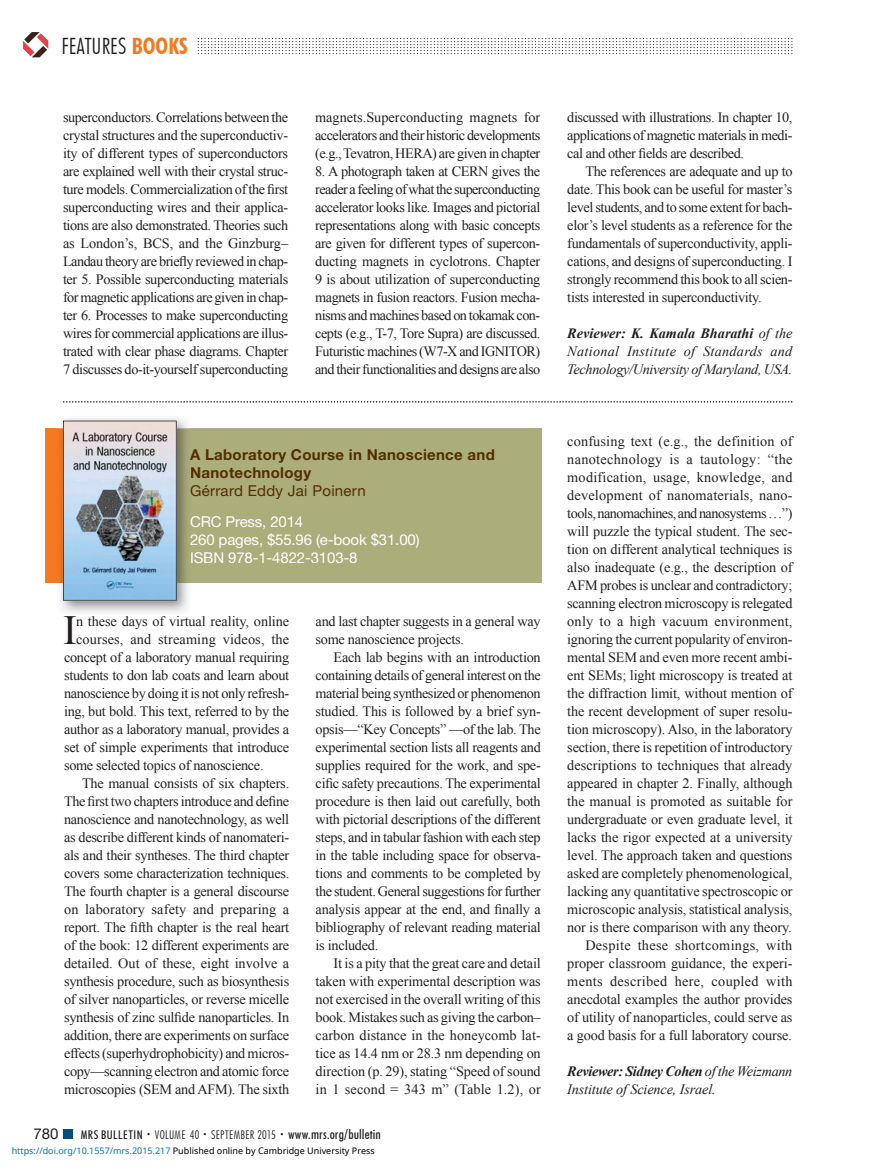
<style>
.page{position:relative;width:878px;height:1175px;background:#fff}
.page>*{position:absolute;margin:0;border:0;box-sizing:border-box;transform-origin:0 0}
.t1{font:41.4px "Times New Roman";color:#231f20}
.t2{font:300 condensed 22.5px "Futura BT";color:#231f20}
.t3{font:15px/18px "Helvetica Neue LT Std";letter-spacing:-.01em;color:#fff}
.t4{font:700 15px/18px "Helvetica Neue LT Std";letter-spacing:.02em;color:#552d00}
.t5{font:15px "Helvetica Neue LT Std";letter-spacing:.02em;color:#552d00}
.t6{font:15px "Helvetica Neue LT Std";color:#231f20}
.t7{font:14.25px/18px "Times New Roman";letter-spacing:-.015em;color:#231f20;text-align:justify}
.t8{font:italic 14.25px/18px "Times New Roman";letter-spacing:-.01em;color:#231f20}
.t9{font:14.25px "Times New Roman";letter-spacing:.01em;color:#231f20}
.t10{font:300 condensed 12px "Futura BT";letter-spacing:.03em;color:#231f20}
.t11{font:9px "Noto Sans";color:#000}
.s1{font-weight:700;color:#f47920}
.s2{color:#fdfdfd}
.s3{font-weight:500}
.s4{font-size:7.5px}
.s5{font-weight:500;font-size:13.5px}
.s6{color:#0172cf}
.s7{font-weight:700}
</style>
<div class="page">
<svg style="left:23px;top:32px;width:25px;height:25px"></svg>
<svg style="left:198px;top:38px;width:594px;height:16px"></svg>
<div style="left:63px;top:1130px;width:9px;height:8px;background:#005080"></div>
<div style="left:45px;top:428px;width:90px;height:155px;background:#f47920"></div>
<div style="left:110px;top:428px;width:431px;height:155px;background:#abad7b"></div>
<img style="left:57px;top:418px;width:133px;height:195px">
<img style="left:57px;top:428px;width:6px;height:155px">
<img style="left:177px;top:428px;width:14px;height:155px">
<svg style="left:190px;top:448px;width:1px;height:14px"></svg>
<svg style="left:190px;top:515px;width:1px;height:33px"></svg>
<img style="left:63px;top:420px;width:114px;height:180px">
<svg style="left:63px;top:401px;width:729px;height:1px"></svg>
<h2 class="t2" style="left:62px;top:32px;width:128px">FEATURES <span class="s1">BOOKS</span></h2>
<p class="t7" style="left:63px;top:108px;width:227px">superconductors. Correlations between the crystal structures and the superconductiv&shy;ity of different types of superconductors are explained well with their crystal struc&shy;ture models. Commercialization of the first superconducting wires and their applica&shy;tions are also demonstrated. Theories such as London’s, BCS, and the Ginzburg– Landau theory are briefly reviewed in chap&shy;ter 5. Possible superconducting materials for magnetic applications are given in chap&shy;ter 6. Processes to make superconducting wires for commercial applications are illus&shy;trated with clear phase diagrams. Chapter 7 discusses do-it-yourself superconducting</p>
<p class="t7" style="left:315px;top:108px;width:227px">magnets.Superconducting magnets for accelerators and their historic developments (e.g., Tevatron, HERA) are given in chapter</p>
<p class="t7" style="left:315px;top:162px;width:227px">8. A photograph taken at CERN gives the reader a feeling of what the superconducting accelerator looks like. Images and pictorial representations along with basic concepts are given for different types of supercon&shy;ducting magnets in cyclotrons. Chapter 9 is about utilization of superconducting magnets in fusion reactors. Fusion mecha&shy;nisms and machines based on tokamak con&shy;cepts (e.g., T-7, Tore Supra) are discussed.<br>Futuristic machines (W7-X and IGNITOR) and their functionalities and designs are also</p>
<p class="t4" style="left:190px;top:447px;width:306px">A Laboratory Course in Nanoscience and<br>Nanotechnology</p>
<p class="t5" style="left:190px;top:485px;width:177px">Gérrard Eddy Jai Poinern</p>
<p class="t3" style="left:190px;top:514px;width:231px">CRC Press, 2014<br><span class="s2">2</span>60 pages, $55.96 (e-book $31.00)<br>ISBN 978-1-4822-3103-8</p>
<h1 class="t1" style="left:63px;top:607px;width:15px">I</h1>
<p class="t7" style="left:76px;top:612px;width:215px">n these days of virtual reality, online</p>
<p class="t9" style="left:76px;top:631px;width:215px">courses, and streaming videos, the</p>
<p class="t7" style="left:64px;top:648px;width:227px">concept of a laboratory manual requiring</p>
<p class="t7" style="left:64px;top:666px;width:227px">students to don lab coats and learn about</p>
<p class="t7" style="left:64px;top:684px;width:227px">nanoscience by doing it is not only refresh-</p>
<p class="t7" style="left:64px;top:702px;width:227px">ing, but bold. This text, referred to by the</p>
<p class="t7" style="left:64px;top:720px;width:227px">author as a laboratory manual, provides a</p>
<p class="t7" style="left:64px;top:738px;width:227px">set of simple experiments that introduce</p>
<p class="t7" style="left:64px;top:756px;width:201px">some selected topics of nanoscience.</p>
<p class="t7" style="left:82px;top:774px;width:209px">The manual consists of six chapters.</p>
<p class="t7" style="left:64px;top:792px;width:227px">The first two chapters introduce and define</p>
<p class="t7" style="left:64px;top:810px;width:227px">nanoscience and nanotechnology, as well</p>
<p class="t7" style="left:64px;top:828px;width:227px">as describe different kinds of nanomateri-</p>
<p class="t7" style="left:64px;top:846px;width:227px">als and their syntheses. The third chapter</p>
<p class="t7" style="left:64px;top:864px;width:227px">covers some characterization techniques.</p>
<p class="t7" style="left:64px;top:882px;width:227px">The fourth chapter is a general discourse</p>
<p class="t9" style="left:64px;top:901px;width:227px">on laboratory safety and preparing a</p>
<p class="t7" style="left:64px;top:918px;width:227px">report. The fifth chapter is the real heart</p>
<p class="t7" style="left:64px;top:936px;width:227px">of the book: 12 different experiments are</p>
<p class="t7" style="left:64px;top:954px;width:227px">detailed. Out of these, eight involve a</p>
<p class="t7" style="left:64px;top:972px;width:227px">synthesis procedure, such as biosynthesis</p>
<p class="t7" style="left:64px;top:990px;width:227px">of silver nanoparticles, or reverse micelle</p>
<p class="t7" style="left:64px;top:1008px;width:227px">synthesis of zinc sulfide nanoparticles. In</p>
<p class="t7" style="left:64px;top:1026px;width:227px">addition, there are experiments on surface</p>
<p class="t7" style="left:64px;top:1044px;width:227px">effects (superhydrophobicity) and micros-</p>
<p class="t7" style="left:64px;top:1062px;width:227px">copy—scanning electron and atomic force</p>
<p class="t7" style="left:64px;top:1080px;width:227px">microscopies (SEM and AFM). The sixth</p>
<p class="t7" style="left:315px;top:612px;width:227px">and last chapter suggests in a general way some nanoscience projects.</p>
<p class="t7" style="left:315px;top:648px;width:227px;text-indent:18px">Each lab begins with an introduction containing details of general interest on the material being synthesized or phenomenon studied. This is followed by a brief syn&shy;opsis—“Key Concepts” —of the lab. The experimental section lists all reagents and supplies required for the work, and spe&shy;cific safety precautions. The experimental procedure is then laid out carefully, both with pictorial descriptions of the different steps, and in tabular fashion with each step in the table including space for observa&shy;tions and comments to be completed by the student. General suggestions for further analysis appear at the end, and finally a bibliography of relevant reading material is included.</p>
<p class="t7" style="left:315px;top:954px;width:227px;text-indent:18px">It is a pity that the great care and detail taken with experimental description was not exercised in the overall writing of this book. Mistakes such as giving the carbon– carbon distance in the honeycomb lat&shy;tice as 14.4 nm or 28.3 nm depending on direction (p. 29), stating “Speed of sound in 1 second = 343 m” (Table 1.2), or</p>
<p class="t6" style="left:34px;top:1128px;width:27px">780</p>
<p class="t10" style="left:81px;top:1127px;width:302px"><span class="s3">MRS BULLETIN</span> <span class="s4">•</span> VOLUME 40 <span class="s4">•</span> SEPTEMBER 2015 <span class="s4">•</span> <span class="s5">www.mrs.org/bulletin</span></p>
<p class="t11" style="left:12px;top:1143px;width:364px"><span class="s6">https://doi.org/10.1557/mrs.2015.217</span> Published online by Cambridge University Press</p>
<p class="t7" style="left:567px;top:108px;width:227px">discussed with illustrations. In chapter 10, applications of magnetic materials in medi&shy;cal and other fields are described.</p>
<p class="t7" style="left:567px;top:162px;width:227px;text-indent:18px">The references are adequate and up to date. This book can be useful for master’s level students, and to some extent for bach&shy;elor’s level students as a reference for the fundamentals of superconductivity, appli&shy;cations, and designs of superconducting. I strongly recommend this book to all scien&shy;tists interested in superconductivity.</p>
<p class="t8" style="left:567px;top:324px;width:227px;text-align:justify"><span class="s7">Reviewer: K. Kamala Bharathi</span> of the National Institute of Standards and Technology/University of Maryland, USA.</p>
<p class="t7" style="left:567px;top:432px;width:227px;text-align:right">confusing text (e.g., the definition of nanotechnology is a tautology: “the modification, usage, knowledge, and development of nanomaterials, nano&shy;tools, nanomachines, and nanosystems …”) will puzzle the typical student. The sec&shy;tion on different analytical techniques is also inadequate (e.g., the description of AFM probes is unclear and contradictory; scanning electron microscopy is relegated only to a high vacuum environment, ignoring the current popularity of environ&shy;mental SEM and even more recent ambi&shy;ent SEMs; light microscopy is treated at the diffraction limit, without mention of the recent development of super resolu&shy;tion microscopy). Also, in the laboratory section, there is repetition of introductory descriptions to techniques that already appeared in chapter 2. Finally, although the manual is promoted as suitable for undergraduate or even graduate level, it lacks the rigor expected at a university level. The approach taken and questions asked are completely phenomenological, lacking any quantitative spectroscopic or microscopic analysis, statistical analysis, nor is there comparison with any theory.<br>Despite these shortcomings, with proper classroom guidance, the experi&shy;ments described here, coupled with anecdotal examples the author provides of utility of nanoparticles, could serve as a good basis for a full laboratory course.</p>
<p class="t8" style="left:567px;top:1062px;width:227px"><span class="s7">Reviewer: Sidney Cohen</span> of the Weizmann<br>Institute of Science, Israel.</p>
</div>
